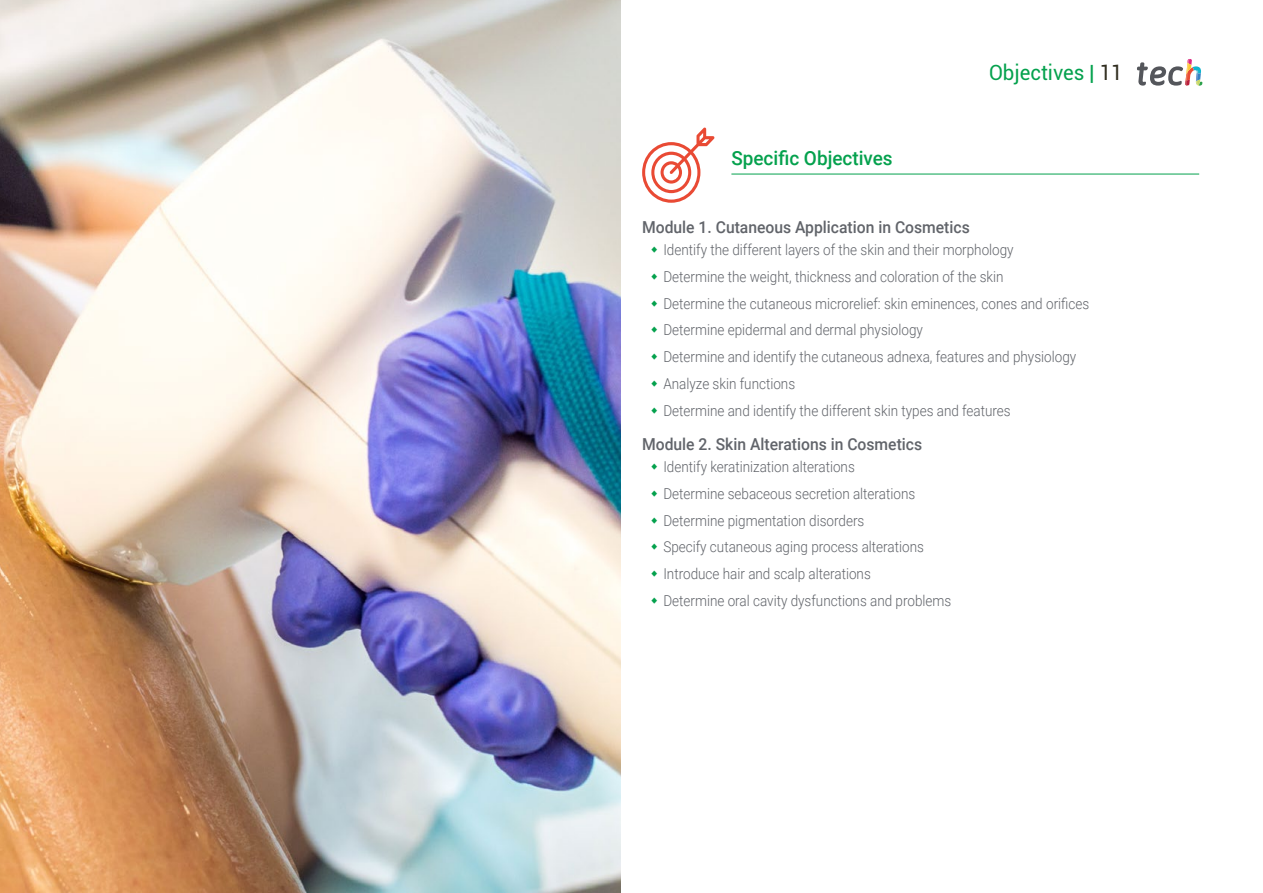
<style>
.page{position:relative;width:1263px;height:893px;background:#fff}
.page>*{position:absolute;margin:0;border:0;box-sizing:border-box;transform-origin:0 0}
.t1{font:21px "Roboto";color:#04a14d}
.t2{font:500 19.5px "Roboto";color:#04a14d}
.t3{font:500 16.5px "Roboto";color:#61646a;scale:.95 1}
.t4{font:300 15px/26.7px "Roboto";color:#61646a;scale:.9 1}
.s1{color:#312e20}
</style>
<div class="page">
<svg style="left:1137px;top:59px;width:65px;height:27px"></svg>
<hr style="left:731px;top:174px;width:468px;height:1px;background:#04a14d">
<img style="left:0;top:0;width:621px;height:893px">
<svg style="left:642px;top:127px;width:72px;height:76px"></svg>
<h2 class="t2" style="left:731px;top:144px;width:163px">Specific Objectives</h2>
<h1 class="t1" style="left:989px;top:57px;width:135px">Objectives | <span class="s1">11</span></h1>
<p class="t3" style="left:642px;top:215px;width:346px">Module 1. Cutaneous Application in Cosmetics</p>
<p class="t4" style="left:663px;top:236px;width:475px">Identify the different layers of the skin and their morphology<br>Determine the weight, thickness and coloration of the skin<br>Determine the cutaneous microrelief: skin eminences, cones and orifices Determine epidermal and dermal physiology<br>Determine and identify the cutaneous adnexa, features and physiology Analyze skin functions<br>Determine and identify the different skin types and features</p>
<p class="t3" style="left:642px;top:432px;width:296px">Module 2. Skin Alterations in Cosmetics</p>
<p class="t4" style="left:663px;top:453px;width:321px">Identify keratinization alterations<br>Determine sebaceous secretion alterations Determine pigmentation disorders<br>Specify cutaneous aging process alterations Introduce hair and scalp alterations<br>Determine oral cavity dysfunctions and problems</p>
</div>
